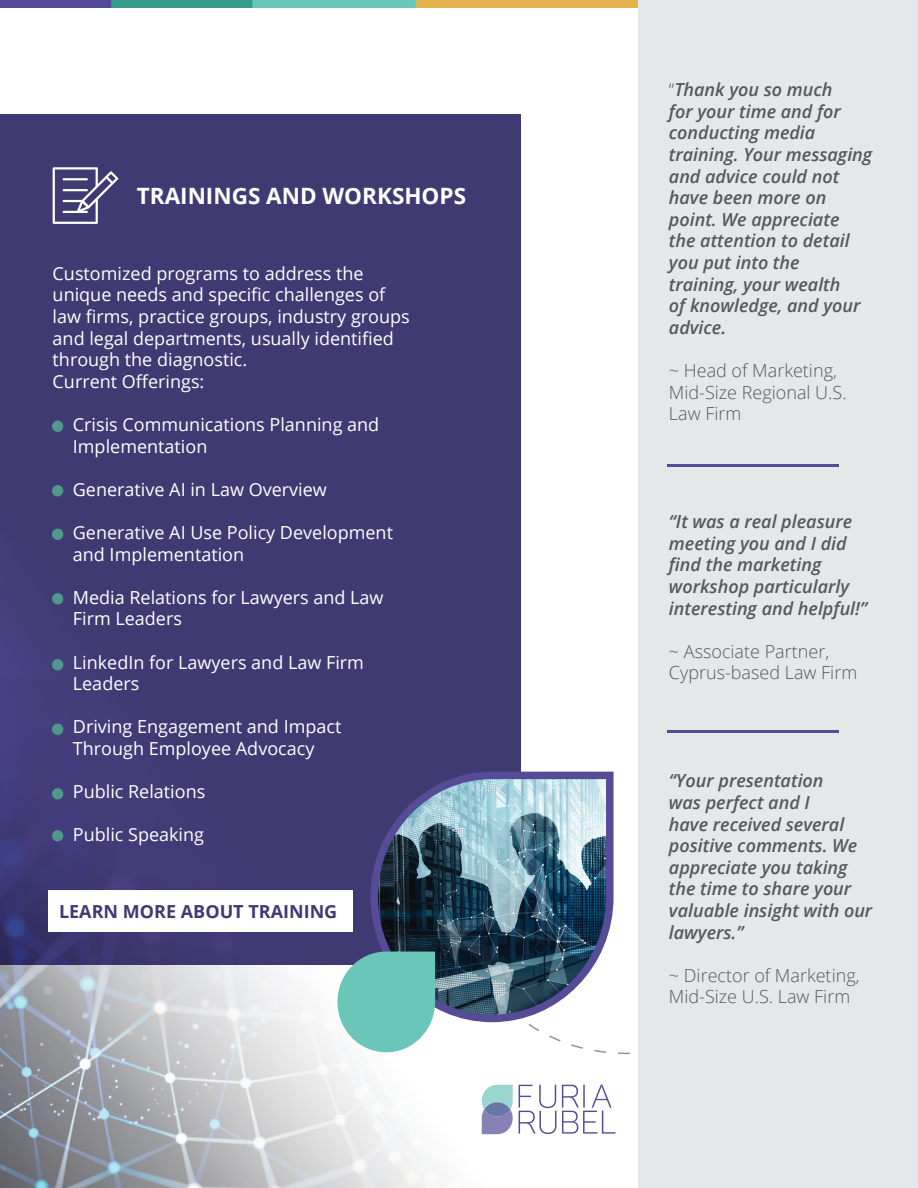
<style>
.page{position:relative;width:918px;height:1188px;background:#fff}
.page>*{position:absolute;margin:0;border:0;box-sizing:border-box;transform-origin:0 0}
.t1{font:700 22.5px "Open Sans";color:#fff}
.t2{font:18px/21.6px "Open Sans";color:#fff}
.t3{font:italic 600 18px/21.6px "Open Sans";color:#57585a}
.t4{font:300 18px/21.6px "Open Sans";color:#57585a}
.t5{font:700 18px "Open Sans";color:#403a73}
.s1{font-weight:300;font-style:normal}
</style>
<div class="page">
<img style="left:0;top:965px;width:383px;height:223px">
<div style="left:0;top:115px;width:521px;height:850px;background:#403a73"></div>
<svg style="left:383px;top:866px;width:256px;height:322px"></svg>
<img style="left:0;top:0;width:639px;height:7px">
<svg style="left:53px;top:167px;width:65px;height:57px"></svg>
<div style="left:639px;top:0;width:279px;height:1188px;background:#e6e7e9"></div>
<div style="left:52px;top:421px;width:11px;height:11px;background:#52978b;border-radius:50%"></div>
<div style="left:52px;top:485px;width:11px;height:11px;background:#52978b;border-radius:50%"></div>
<div style="left:52px;top:529px;width:11px;height:11px;background:#52978b;border-radius:50%"></div>
<div style="left:52px;top:593px;width:11px;height:11px;background:#52978b;border-radius:50%"></div>
<div style="left:52px;top:659px;width:11px;height:11px;background:#52978b;border-radius:50%"></div>
<div style="left:52px;top:724px;width:11px;height:11px;background:#52978b;border-radius:50%"></div>
<div style="left:52px;top:788px;width:11px;height:11px;background:#52978b;border-radius:50%"></div>
<div style="left:52px;top:830px;width:11px;height:11px;background:#52978b;border-radius:50%"></div>
<hr style="left:667px;top:464px;width:171px;height:3px;background:#564b96">
<hr style="left:667px;top:730px;width:171px;height:3px;background:#564b96">
<svg style="left:370px;top:771px;width:247px;height:255px"></svg>
<svg style="left:337px;top:952px;width:98px;height:100px"></svg>
<div style="left:48px;top:890px;width:305px;height:41px;background:#fff"></div>
<p class="t1" style="left:137px;top:180px;width:331px">TRAININGS AND WORKSHOPS</p>
<p class="t2" style="left:53px;top:262px;width:359px">Customized programs to address the unique needs and specific challenges of law firms, practice groups, industry groups and legal departments, usually identified through the diagnostic.<br>Current Offerings:</p>
<p class="t2" style="left:73px;top:413px;width:308px">Crisis Communications Planning and<br>Implementation</p>
<p class="t2" style="left:73px;top:478px;width:255px">Generative AI in Law Overview</p>
<p class="t2" style="left:73px;top:521px;width:322px">Generative AI Use Policy Development and Implementation</p>
<p class="t2" style="left:73px;top:586px;width:312px">Media Relations for Lawyers and Law<br>Firm Leaders</p>
<p class="t2" style="left:73px;top:651px;width:293px">LinkedIn for Lawyers and Law Firm<br>Leaders</p>
<p class="t2" style="left:73px;top:716px;width:270px">Driving Engagement and Impact<br>Through Employee Advocacy</p>
<p class="t2" style="left:73px;top:780px;width:134px">Public Relations</p>
<p class="t2" style="left:73px;top:824px;width:133px">Public Speaking</p>
<p class="t5" style="left:59px;top:898px;width:280px">LEARN MORE ABOUT TRAINING</p>
<p class="t3" style="left:669px;top:79px;width:205px"><span class="s1">“</span>Thank you so much<br>for your time and for conducting media training. Your messaging and advice could not have been more on point. We appreciate<br>the attention to detail you put into the training, your wealth<br>of knowledge, and your advice.</p>
<p class="t4" style="left:669px;top:359px;width:179px">~ Head of Marketing,<br>Mid-Size Regional U.S.<br>Law Firm</p>
<p class="t3" style="left:669px;top:511px;width:200px">“It was a real pleasure meeting you and I did find the marketing workshop particularly interesting and helpful!”</p>
<p class="t4" style="left:669px;top:640px;width:190px">~ Associate Partner,<br>Cyprus-based Law Firm</p>
<p class="t3" style="left:669px;top:770px;width:205px">“Your presentation<br>was perfect and I<br>have received several positive comments. We appreciate you taking the time to share your valuable insight with our lawyers.”</p>
<p class="t4" style="left:669px;top:964px;width:192px">~ Director of Marketing,<br>Mid-Size U.S. Law Firm</p>
</div>
